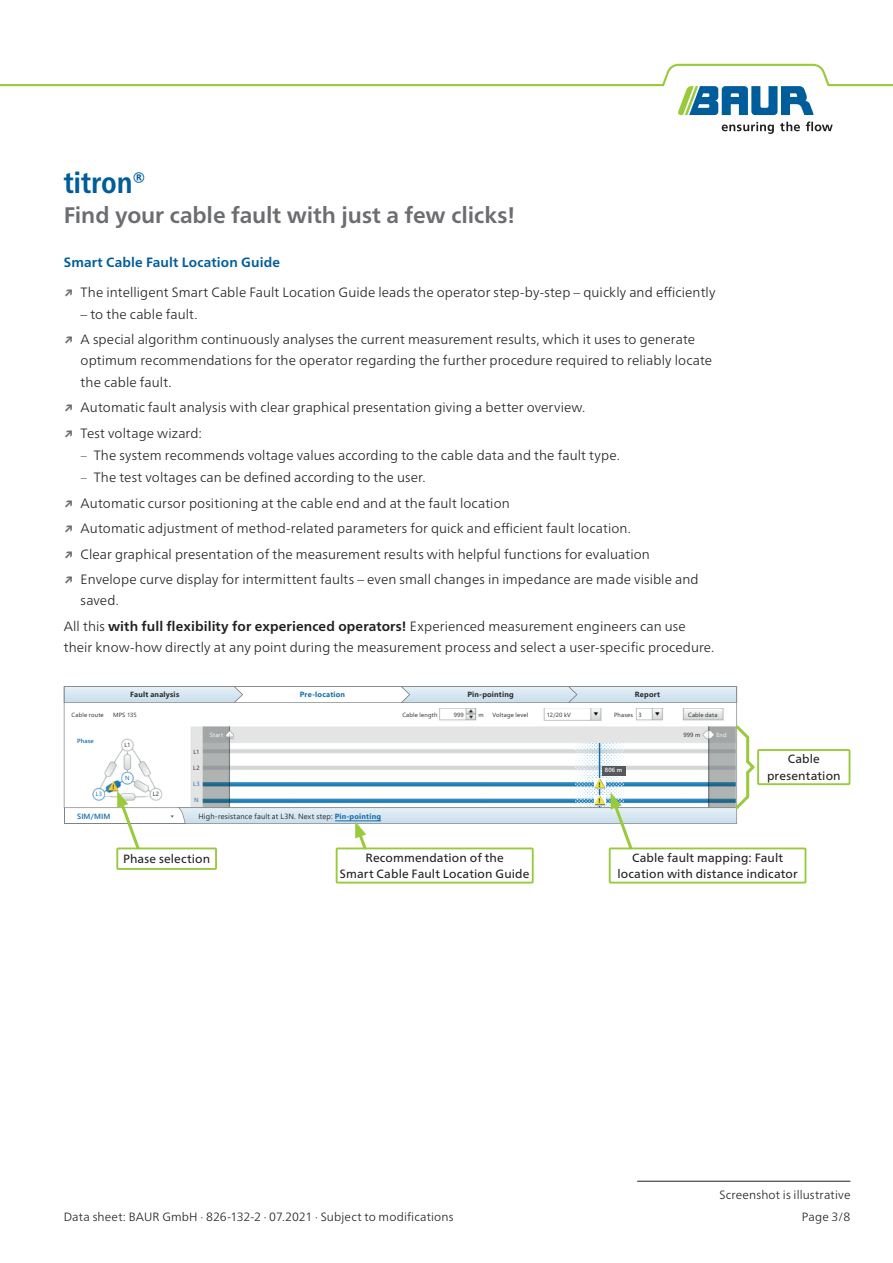
<style>
.page{position:relative;width:893px;height:1263px;background:#fff}
.page>*{position:absolute;margin:0;border:0;box-sizing:border-box;transform-origin:0 0}
.DB_-_Titel_Produktna{font:700 condensed 30px "Frutiger Neue LTW1 G";letter-spacing:-.005em;color:#005d9c}
.DB_-_Titel_Produktbe{font:700 22.5px "Frutiger Neue LTW1 G";letter-spacing:-.005em;color:#6c6d70}
.DB___Fließtext{font:300 13.5px/21.3px "Frutiger Neue LTW1 G";letter-spacing:.005em;color:#231f20}
.DB_-_Condensed_Übers{font:700 13.5px "Frutiger Neue LTW1 G";letter-spacing:.01em;color:#005d9c}
.Text_Legende{font:12px/16.5px "Frutiger Neue LTW1 G";letter-spacing:.01em;color:#231f20;text-align:center}
.DB_-_Fußnote_rechtsb{font:300 12px "Frutiger Neue LTW1 G";letter-spacing:.01em;color:#231f20}
.Text_Screenshot_dunk{font:7.5px "Segoe UI";letter-spacing:.025em;color:#292c2f}
.Text_Screenshot_dunk-2{font:700 7.5px "Segoe UI";letter-spacing:.025em;color:#292c2f}
.Text_Screenshot_dunk-3{font:700 7.5px "Segoe UI";letter-spacing:.025em;color:#156cac}
.Text_Screenshot_blau{font:600 7.5px "Segoe UI";letter-spacing:.015em;color:#156cac}
.t1{font:700 6.45px "Segoe UI";color:#231f20}
.Text_Screenshot_grau{font:6px "Segoe UI";letter-spacing:.025em;color:#292c2f}
.Text_Screenshot_blau-2{font:6px "Segoe UI";color:#156cac}
.Text_Screenshot_dunk-4{font:6px "Segoe UI";letter-spacing:.005em;color:#292c2f}
.Text_Screenshot_blau-3{font:600 6px "Segoe UI";letter-spacing:.025em;color:#156cac}
.Text_Screenshot_hell{font:6px "Segoe UI";letter-spacing:.03em;color:#fbfbfa}
.Text_Screenshot_hell-2{font:600 6px "Segoe UI";color:#fbfbfa}
.Text_Screenshot_hell-3{font:6px "Segoe UI";color:#fafafa}
.s1{font-weight:700;color:#6c6d70}
.s2{font-stretch:condensed;color:#6c6d70}
.s3{font-weight:700}
.s4{font-weight:700;color:#156cac}
</style>
<div class="page">
<svg style="left:722px;top:122px;width:52px;height:12px"></svg>
<svg style="left:780px;top:122px;width:20px;height:9px"></svg>
<svg style="left:806px;top:122px;width:27px;height:9px"></svg>
<svg style="left:0;top:64px;width:893px;height:51px"></svg>
<svg style="left:64px;top:686px;width:673px;height:122px"></svg>
<svg style="left:64px;top:808px;width:1px;height:15px"></svg>
<hr style="left:64px;top:823px;width:121px;height:1px;background:#808285">
<div style="left:336px;top:847px;width:198px;height:36px;border:2px solid #99ca3b"></div>
<div style="left:609px;top:847px;width:197px;height:36px;border:2px solid #99ca3b"></div>
<div style="left:116px;top:847px;width:101px;height:23px;border:2px solid #99ca3b"></div>
<div style="left:757px;top:749px;width:93px;height:36px;border:2px solid #99ca3b"></div>
<hr style="left:746px;top:737px;width:3px;height:25px;background:#99ca3b">
<svg style="left:733px;top:722px;width:17px;height:20px"></svg>
<svg style="left:117px;top:791px;width:25px;height:61px"></svg>
<img style="left:575px;top:743px;width:49px;height:3px">
<hr style="left:599px;top:743px;width:1px;height:64px;background:#156cac">
<svg style="left:170px;top:757px;width:587px;height:95px"></svg>
<div style="left:602px;top:766px;width:23px;height:9px;background:#55595b"></div>
<hr style="left:335px;top:820px;width:46px;height:1px;background:#156cac">
<hr style="left:637px;top:1181px;width:213px;height:1px;background:#231f20">
<p class="DB_-_Titel_Produktna" style="left:64px;top:160px;width:84px">titron®</p>
<p class="DB_-_Titel_Produktbe" style="left:64px;top:199px;width:453px">Find your cable fault with just a few clicks!</p>
<p class="DB_-_Condensed_Übers" style="left:64px;top:253px;width:218px">Smart Cable Fault Location Guide</p>
<p class="DB___Fließtext" style="left:64px;top:281px;width:653px"><span class="s1">↗</span> The intelligent Smart Cable Fault Location Guide leads the operator step-by-step – quickly and efficiently</p>
<p class="DB___Fließtext" style="left:81px;top:302px;width:118px">– to the cable fault.</p>
<p class="DB___Fließtext" style="left:81px;top:328px;width:633px;text-indent:-17px"><span class="s1">↗</span> A special algorithm continuously analyses the current measurement results, which it uses to generate optimum recommendations for the operator regarding the further procedure required to reliably locate the cable fault.</p>
<p class="DB___Fließtext" style="left:64px;top:396px;width:523px"><span class="s1">↗</span> Automatic fault analysis with clear graphical presentation giving a better overview.</p>
<p class="DB___Fließtext" style="left:64px;top:421px;width:140px"><span class="s1">↗</span> Test voltage wizard:</p>
<p class="DB___Fließtext" style="left:81px;top:443px;width:541px"><span class="s2">–</span> The system recommends voltage values according to the cable data and the fault type.</p>
<p class="DB___Fließtext" style="left:81px;top:466px;width:346px"><span class="s2">–</span> The test voltages can be defined according to the user.</p>
<p class="DB___Fließtext" style="left:64px;top:491px;width:447px"><span class="s1">↗</span> Automatic cursor positioning at the cable end and at the fault location</p>
<p class="DB___Fließtext" style="left:64px;top:517px;width:569px"><span class="s1">↗</span> Automatic adjustment of method-related parameters for quick and efficient fault location.</p>
<p class="DB___Fließtext" style="left:64px;top:542px;width:588px"><span class="s1">↗</span> Clear graphical presentation of the measurement results with helpful functions for evaluation</p>
<p class="DB___Fließtext" style="left:81px;top:568px;width:620px;text-indent:-17px"><span class="s1">↗</span> Envelope curve display for intermittent faults – even small changes in impedance are made visible and saved.</p>
<p class="DB___Fließtext" style="left:64px;top:615px;width:652px">All this <span class="s3">with full flexibility for experienced operators!</span> Experienced measurement engineers can use their know-how directly at any point during the measurement process and select a user-specific procedure.</p>
<p class="Text_Screenshot_dunk-2" style="left:130px;top:687px;width:51px">Fault analysis</p>
<p class="Text_Screenshot_dunk-3" style="left:300px;top:687px;width:47px">Pre-location</p>
<p class="Text_Screenshot_dunk-2" style="left:467px;top:687px;width:48px">Pin-pointing</p>
<p class="Text_Screenshot_dunk-2" style="left:635px;top:687px;width:27px">Report</p>
<p class="Text_Screenshot_grau" style="left:72px;top:709px;width:34px">Cable route</p>
<p class="Text_Screenshot_grau" style="left:402px;top:709px;width:36px">Cable length</p>
<p class="Text_Screenshot_grau" style="left:493px;top:709px;width:37px">Voltage level</p>
<p class="Text_Screenshot_grau" style="left:614px;top:709px;width:20px">Phases</p>
<p class="Text_Screenshot_hell" style="left:210px;top:730px;width:15px">Start</p>
<p class="Text_Screenshot_grau" style="left:683px;top:730px;width:18px">999 m</p>
<p class="Text_Screenshot_hell-3" style="left:716px;top:730px;width:12px">End</p>
<p class="Text_Screenshot_grau" style="left:194px;top:746px;width:7px">L1</p>
<p class="Text_Screenshot_dunk-4" style="left:113px;top:709px;width:25px">MPS 135</p>
<p class="Text_Screenshot_grau" style="left:454px;top:709px;width:12px">999</p>
<p class="Text_Screenshot_grau" style="left:479px;top:709px;width:7px">m</p>
<p class="Text_Screenshot_grau" style="left:547px;top:709px;width:26px">12/20 kV</p>
<p class="Text_Screenshot_grau" style="left:639px;top:709px;width:5px">3</p>
<p class="Text_Screenshot_grau" style="left:688px;top:709px;width:31px">Cable data</p>
<p class="Text_Screenshot_blau-3" style="left:77px;top:735px;width:18px">Phase</p>
<p class="Text_Screenshot_grau" style="left:125px;top:739px;width:7px">L1</p>
<p class="Text_Screenshot_blau-2" style="left:96px;top:788px;width:8px">L3</p>
<p class="Text_Screenshot_blau-2" style="left:125px;top:772px;width:6px">N</p>
<p class="Text_Screenshot_grau" style="left:153px;top:788px;width:8px">L2</p>
<p class="Text_Screenshot_grau" style="left:193px;top:762px;width:8px">L2</p>
<p class="Text_Screenshot_blau-2" style="left:193px;top:778px;width:8px">L3</p>
<p class="Text_Screenshot_blau-2" style="left:194px;top:794px;width:6px">N</p>
<p class="Text_Screenshot_blau" style="left:77px;top:809px;width:35px">SIM/MIM</p>
<p class="Text_Screenshot_dunk" style="left:198px;top:809px;width:184px">High-resistance fault at L3N. Next step: <span class="s4">Pin-pointing</span></p>
<p class="Text_Screenshot_hell-2" style="left:605px;top:764px;width:19px">806 m</p>
<p class="t1" style="left:598px;top:778px;width:4px">!</p>
<p class="t1" style="left:598px;top:794px;width:4px">!</p>
<p class="Text_Legende" style="left:767px;top:750px;width:75px">Cable presentation</p>
<p class="Text_Legende" style="left:123px;top:850px;width:89px">Phase selection</p>
<p class="Text_Legende" style="left:340px;top:848px;width:191px">Recommendation of the<br>Smart Cable Fault Location Guide</p>
<p class="Text_Legende" style="left:617px;top:848px;width:182px">Cable fault mapping: Fault location with distance indicator</p>
<p class="DB_-_Fußnote_rechtsb" style="left:719px;top:1186px;width:132px">Screenshot is illustrative</p>
<p class="DB_-_Fußnote_rechtsb" style="left:64px;top:1208px;width:391px">Data sheet: BAUR GmbH · 826-132-2 · 07.2021 · Subject to modifications</p>
<p class="DB_-_Fußnote_rechtsb" style="left:802px;top:1208px;width:50px">Page 3/8</p>
</div>
